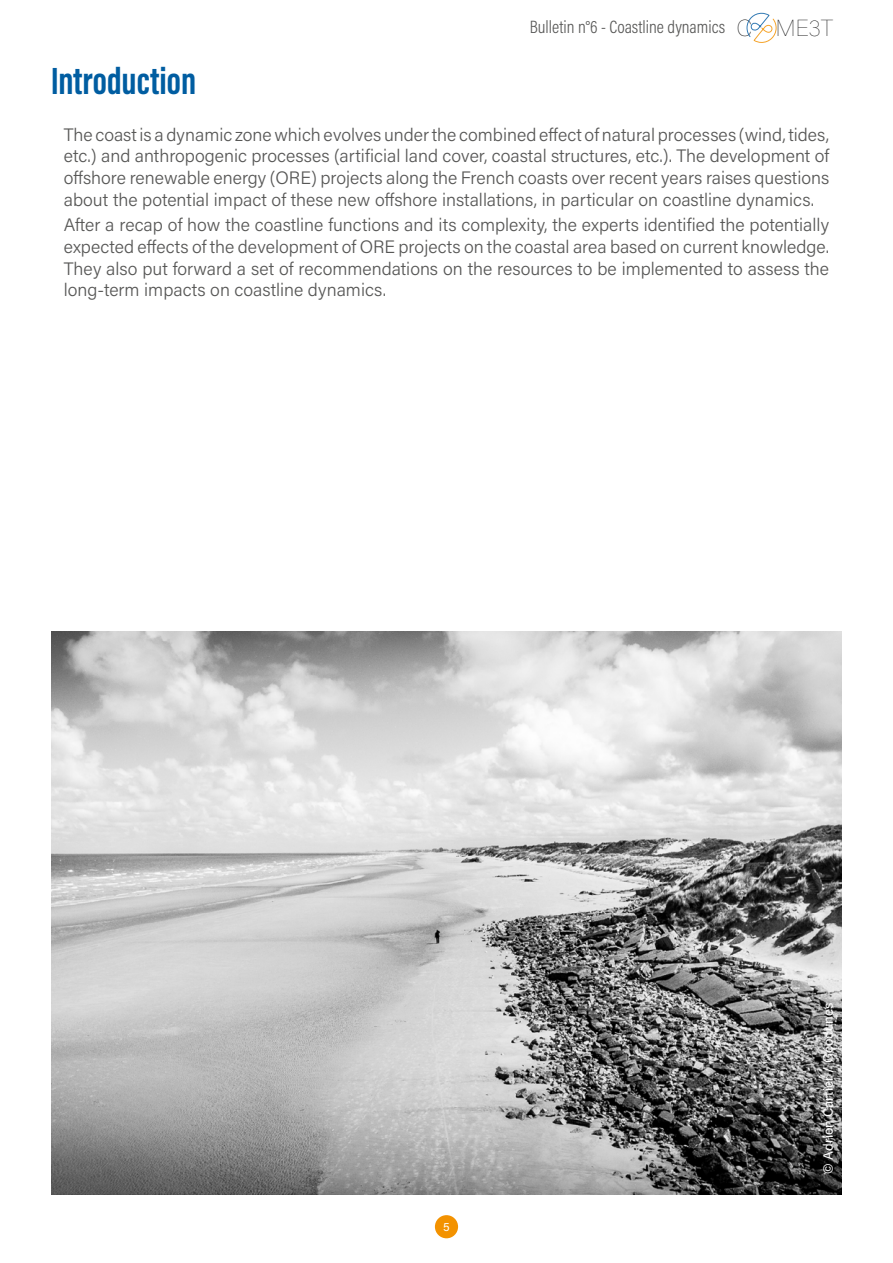
<style>
.page{position:relative;width:893px;height:1263px;background:#fff}
.page>*{position:absolute;margin:0;border:0;box-sizing:border-box;transform-origin:0 0}
.t1{font:700 39px "Acumin Pro Extra Cond";color:#005da1}
.t2{font:300 18px/21.6px "Acumin Pro";color:#575756;text-align:justify}
.t3{font:300 18px "Acumin Pro Cond";color:#575756}
.t4{font:13.5px "Acumin Pro";color:#fff}
.t5{font:12px "Acumin Pro";color:#fff}
.s1{font-family:"Acumin Pro";font-weight:100;font-size:23.1px;color:#000}
</style>
<div class="page">
<div style="left:435px;top:1215px;width:23px;height:23px;background:#f39200;border-radius:50%"></div>
<svg style="left:746px;top:13px;width:31px;height:30px"></svg>
<img style="left:51px;top:631px;width:791px;height:563px">
<h1 class="t1" style="left:51px;top:57px;width:147px">Introduction</h1>
<p class="t3" style="left:530px;top:16px;width:305px">Bulletin n°6 - Coastline dynamics <span class="s1">C ME3T</span></p>
<p class="t2" style="left:64px;top:123px;width:767px">The coast is a dynamic zone which evolves under the combined effect of natural processes (wind, tides, etc.) and anthropogenic processes (artificial land cover, coastal structures, etc.). The development of offshore renewable energy (ORE) projects along the French coasts over recent years raises questions about the potential impact of these new offshore installations, in particular on coastline dynamics.</p>
<p class="t2" style="left:64px;top:214px;width:767px">After a recap of how the coastline functions and its complexity, the experts identified the potentially expected effects of the development of ORE projects on the coastal area based on current knowledge.<br>They also put forward a set of recommendations on the resources to be implemented to assess the long-term impacts on coastline dynamics.</p>
<p class="t5" style="left:443px;top:1218px;width:8px">5</p>
<p class="t4" style="left:819px;top:1174px;width:173px;rotate:-90deg">© Adrien Cartier / Géodunes</p>
</div>
